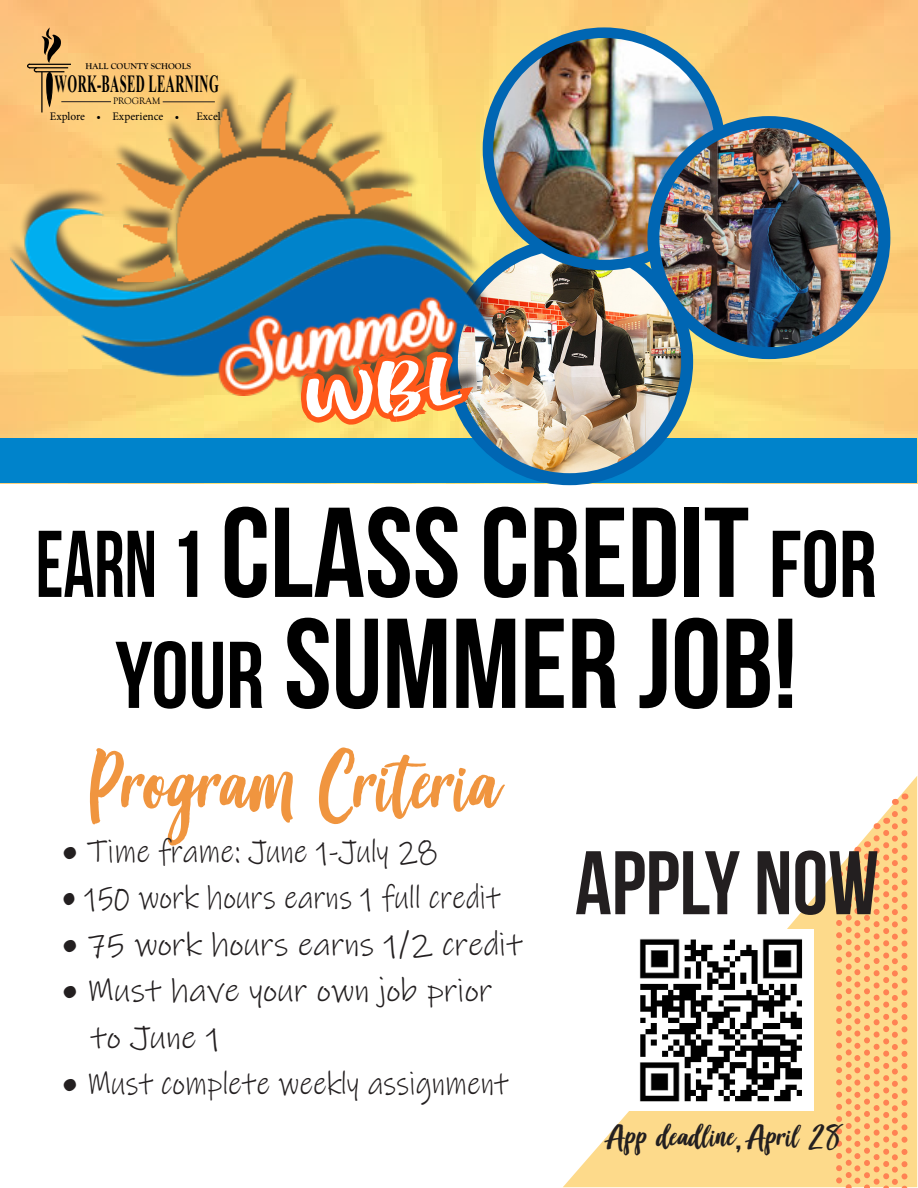
<style>
.page{position:relative;width:918px;height:1188px;background:#fff}
.page>*{position:absolute;margin:0;border:0;box-sizing:border-box;transform-origin:0 0}
.t1{font:127.5px "Bebas Neue";color:#000}
.t2{font:90px "Good Vibes";color:#f0953f}
.t3{font:90px "Bebas Neue";color:#231f20}
.t4{font:33px "Ink Free";color:#231f20}
.t5{font:33px "Ink Free";color:#231f20;scale:.89 1}
.t6{font:32.4px "Good Vibes";color:#231f20;scale:1.11 1}
.t7{font:700 24.45px "Times New Roman";letter-spacing:.035em;color:#000;scale:.51 1}
.t8{font:11.55px "Minion Pro";color:#000}
.t9{font:9.75px "Goudy Old Style T";color:#000}
.t10{font:700 8.7px "Goudy Old Style T";color:#000}
.s1{font-size:94.5px}
.s2{font-family:"Bebas Neue"}
</style>
<div class="page">
<img style="left:0;top:0;width:918px;height:483px">
<div style="left:1px;top:438px;width:916px;height:44px;background:#0083cb"></div>
<img style="left:504px;top:253px;width:183px;height:222px">
<div style="left:446px;top:238px;width:247px;height:247px;border:12px solid #0066b3;border-radius:50%"></div>
<div style="left:6px;top:71px;width:498px;height:347px;background:#231f20;opacity:.75"></div>
<img style="left:10px;top:93px;width:485px;height:303px">
<img style="left:488px;top:33px;width:232px;height:232px;border-radius:116px">
<div style="left:483px;top:27px;width:243px;height:243px;border:11px solid #0066b3;border-radius:50%"></div>
<img style="left:653px;top:122px;width:231px;height:231px;border-radius:115px">
<div style="left:647px;top:116px;width:243px;height:243px;border:12px solid #0066b3;border-radius:50%"></div>
<svg style="left:563px;top:776px;width:354px;height:411px"></svg>
<svg style="left:836px;top:794px;width:72px;height:394px;background:#fdc888"></svg>
<img style="left:629px;top:929px;width:185px;height:182px">
<hr style="left:61px;top:101px;width:50px;height:1px;background:#231f20">
<hr style="left:163px;top:101px;width:52px;height:1px;background:#231f20">
<hr style="left:41px;top:72px;width:2px;height:40px;background:#000">
<hr style="left:29px;top:67px;width:39px;height:1px;background:#000">
<hr style="left:29px;top:64px;width:42px;height:1px;background:#000">
<svg style="left:26px;top:27px;width:38px;height:80px;background:#ca9f63"></svg>
<img style="left:265px;top:267px;width:274px;height:217px">
<p class="t10" style="left:86px;top:61px;width:107px">HALL COUNTY SCHOOLS</p>
<p class="t7" style="left:55px;top:66px;width:323px">WORK-BASED LEARNING</p>
<p class="t9" style="left:113px;top:96px;width:49px">PROGRAM</p>
<p class="t8" style="left:50px;top:108px;width:131px">Explore • Experience •</p>
<p class="t8" style="left:196px;top:108px;width:26px">Excel</p>
<p class="t1" style="left:36px;top:483px;width:843px"><span class="s1">EARN 1</span> CLASS CREDIT <span class="s1">FOR</span></p>
<p class="t1" style="left:115px;top:594px;width:684px"><span class="s1">YOUR</span> SUMMER JOB!</p>
<p class="t2" style="left:89px;top:740px;width:412px">Program Criteria</p>
<p class="t4" style="left:62px;top:830px;width:377px">• Time frame: June 1-July 28</p>
<p class="t5" style="left:62px;top:876px;width:494px">• 150 work hours earns 1 full credit</p>
<p class="t4" style="left:62px;top:923px;width:462px">• 75 work hours earns 1/2 credit</p>
<p class="t4" style="left:62px;top:969px;width:432px">• Must have your own job prior</p>
<p class="t4" style="left:91px;top:1016px;width:132px">to June 1</p>
<p class="t4" style="left:62px;top:1062px;width:448px">• Must complete weekly assignment</p>
<p class="t3" style="left:575px;top:834px;width:305px">APPLY NOW</p>
<p class="t6" style="left:607px;top:1121px;width:213px">App deadline<span class="s2">,</span> April 28</p>
</div>
